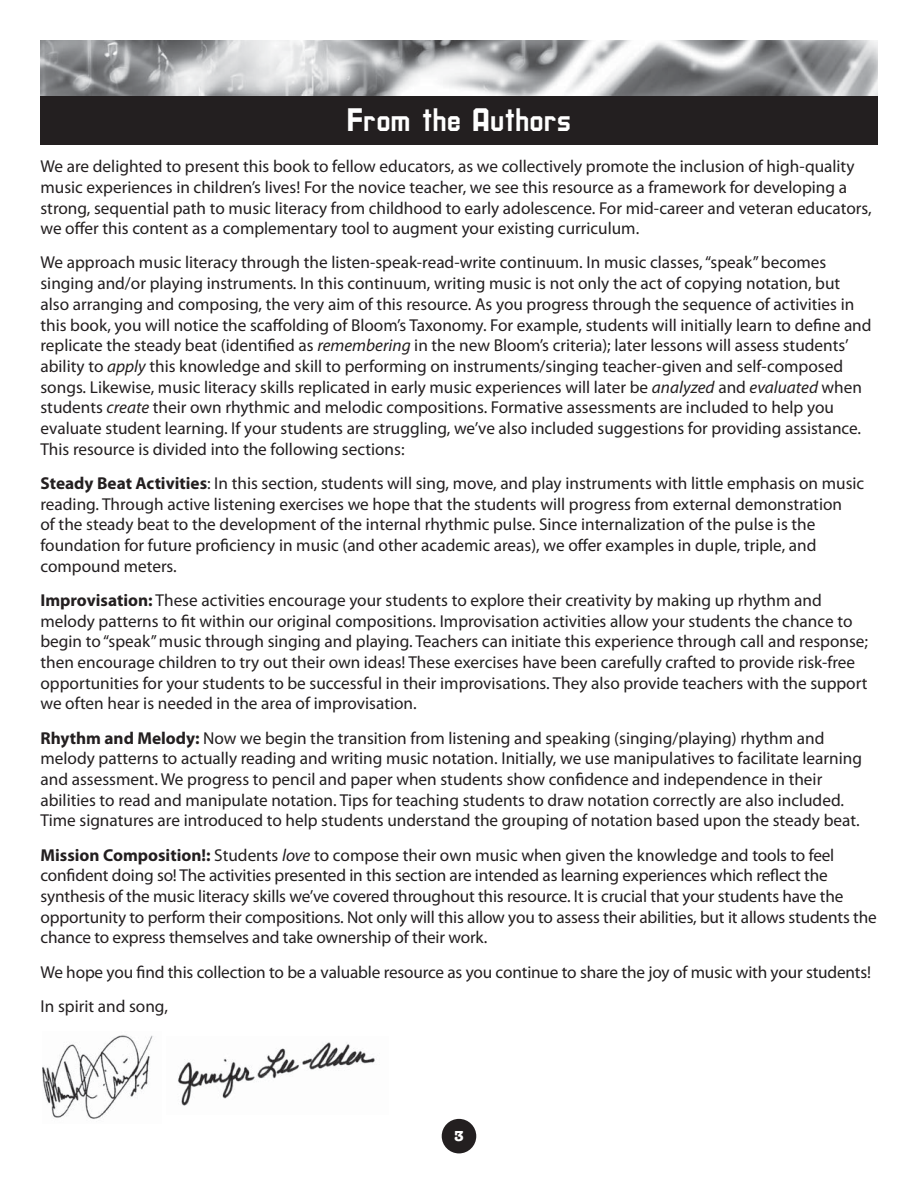
<style>
.page{position:relative;width:918px;height:1188px;background:#fff}
.page>*{position:absolute;margin:0;border:0;box-sizing:border-box;transform-origin:0 0}
.t1{font:30px "Upright";color:#fff}
.t2{font:17.25px/20.7px "Myriad Pro";color:#231f20}
.t3{font:700 15px "American Typ Itc DEE";color:#fff}
.s1{font-style:italic}
.s2{font-weight:700}
</style>
<div class="page">
<div style="left:442px;top:1119px;width:34px;height:34px;background:#231f20;border-radius:50%"></div>
<div style="left:40px;top:95px;width:838px;height:50px;background:#231f20"></div>
<img style="left:40px;top:40px;width:838px;height:55px">
<img style="left:178px;top:1042px;width:197px;height:64px">
<img style="left:43px;top:1035px;width:110px;height:84px">
<h1 class="t1" style="left:347px;top:108px;width:226px">From the Authors</h1>
<p class="t2" style="left:41px;top:157px;width:833px">We are delighted to present this book to fellow educators, as we collectively promote the inclusion of high-quality music experiences in children’s lives! For the novice teacher, we see this resource as a framework for developing a strong, sequential path to music literacy from childhood to early adolescence. For mid-career and veteran educators, we offer this content as a complementary tool to augment your existing curriculum.</p>
<p class="t2" style="left:41px;top:253px;width:833px">We approach music literacy through the listen-speak-read-write continuum. In music classes, “speak” becomes singing and/or playing instruments. In this continuum, writing music is not only the act of copying notation, but also arranging and composing, the very aim of this resource. As you progress through the sequence of activities in this book, you will notice the scaffolding of Bloom’s Taxonomy. For example, students will initially learn to define and replicate the steady beat (identified as <span class="s1">remembering</span> in the new Bloom’s criteria); later lessons will assess students’ ability to <span class="s1">apply</span> this knowledge and skill to performing on instruments/singing teacher-given and self-composed songs. Likewise, music literacy skills replicated in early music experiences will later be <span class="s1">analyzed</span> and <span class="s1">evaluated</span> when students <span class="s1">create</span> their own rhythmic and melodic compositions. Formative assessments are included to help you evaluate student learning. If your students are struggling, we’ve also included suggestions for providing assistance.<br>This resource is divided into the following sections:</p>
<p class="t2" style="left:41px;top:474px;width:825px"><span class="s2">Steady Beat Activities</span>: In this section, students will sing, move, and play instruments with little emphasis on music reading. Through active listening exercises we hope that the students will progress from external demonstration<br>of the steady beat to the development of the internal rhythmic pulse. Since internalization of the pulse is the foundation for future proficiency in music (and other academic areas), we offer examples in duple, triple, and compound meters.</p>
<p class="t2" style="left:41px;top:591px;width:829px"><span class="s2">Improvisation:</span> These activities encourage your students to explore their creativity by making up rhythm and melody patterns to fit within our original compositions. Improvisation activities allow your students the chance to begin to “speak” music through singing and playing. Teachers can initiate this experience through call and response; then encourage children to try out their own ideas! These exercises have been carefully crafted to provide risk-free opportunities for your students to be successful in their improvisations. They also provide teachers with the support we often hear is needed in the area of improvisation.</p>
<p class="t2" style="left:41px;top:729px;width:823px"><span class="s2">Rhythm and Melody:</span> Now we begin the transition from listening and speaking (singing/playing) rhythm and melody patterns to actually reading and writing music notation. Initially, we use manipulatives to facilitate learning and assessment. We progress to pencil and paper when students show confidence and independence in their abilities to read and manipulate notation. Tips for teaching students to draw notation correctly are also included.<br>Time signatures are introduced to help students understand the grouping of notation based upon the steady beat.</p>
<p class="t2" style="left:41px;top:846px;width:838px"><span class="s2">Mission Composition!:</span> Students <span class="s1">love</span> to compose their own music when given the knowledge and tools to feel confident doing so! The activities presented in this section are intended as learning experiences which reflect the synthesis of the music literacy skills we’ve covered throughout this resource. It is crucial that your students have the opportunity to perform their compositions. Not only will this allow you to assess their abilities, but it allows students the chance to express themselves and take ownership of their work.</p>
<p class="t2" style="left:41px;top:956px;width:832px;line-height:34.2px">We hope you find this collection to be a valuable resource as you continue to share the joy of music with your students!<br>In spirit and song,</p>
<p class="t3" style="left:454px;top:1130px;width:11px">3</p>
</div>
